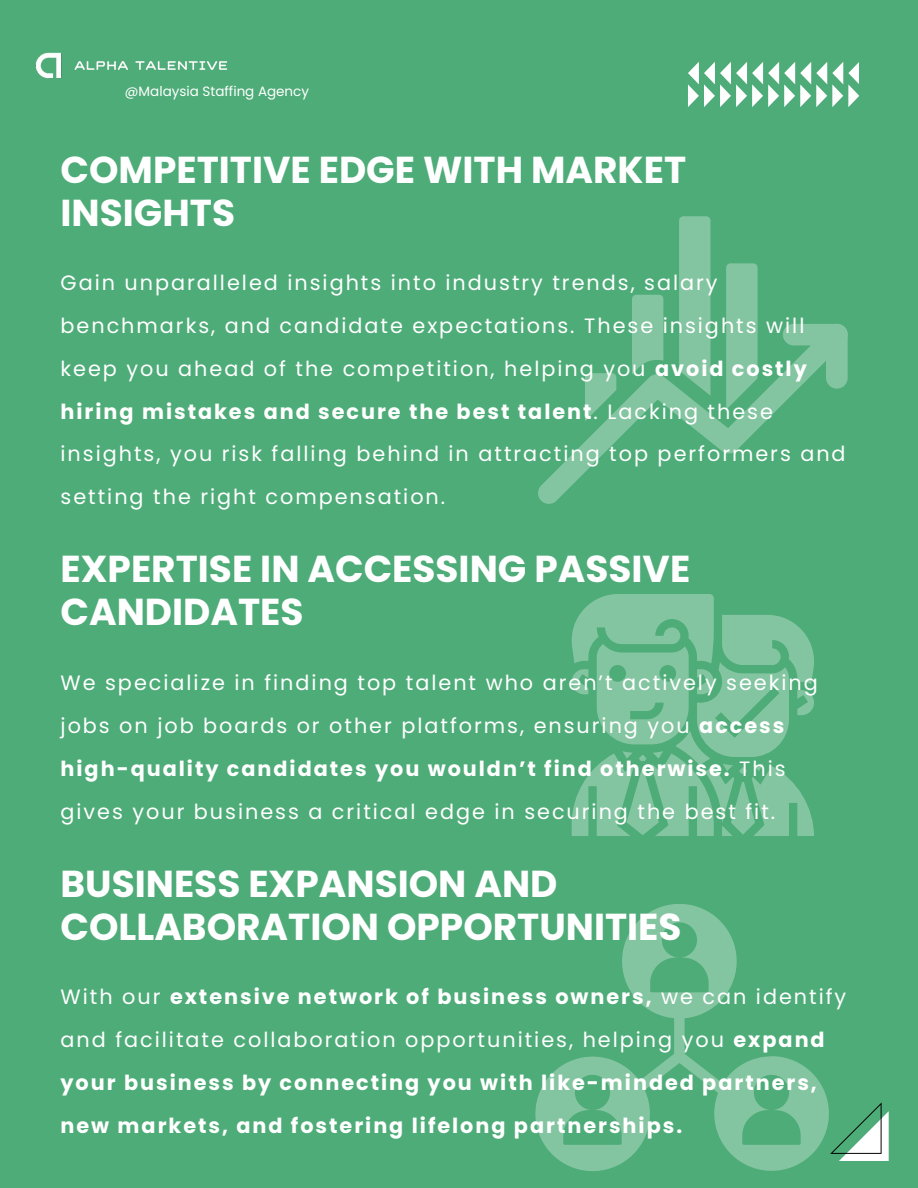
<style>
.page{position:relative;width:918px;height:1188px;background:#4eac78}
.page>*{position:absolute;margin:0;border:0;box-sizing:border-box;transform-origin:0 0}
.t1{font:700 37.5px/42.8px "Poppins";color:#fff}
.t2{font:20.85px/42.8px "Poppins";letter-spacing:.095em;color:#fff}
.t3{font:700 20.85px/42.8px "Poppins";letter-spacing:.095em;color:#fff}
.t4{font:13.5px "Poppins";color:#fff}
.s1{font-weight:700}
.s2{font-weight:400}
</style>
<div class="page">
<svg style="left:830px;top:1102px;width:59px;height:59px"></svg>
<svg style="left:688px;top:62px;width:171px;height:45px"></svg>
<img style="left:35px;top:52px;width:193px;height:27px">
<svg style="left:572px;top:594px;width:242px;height:242px"></svg>
<svg style="left:538px;top:323px;width:300px;height:181px"></svg>
<svg style="left:783px;top:324px;width:65px;height:65px"></svg>
<svg style="left:585px;top:216px;width:173px;height:205px"></svg>
<svg style="left:535px;top:904px;width:294px;height:267px"></svg>
<p class="t4" style="left:125px;top:82px;width:186px">@Malaysia Staffing Agency</p>
<p class="t1" style="left:61px;top:148px;width:627px">COMPETITIVE EDGE WITH MARKET<br>INSIGHTS</p>
<p class="t2" style="left:61px;top:262px;width:787px">Gain unparalleled insights into industry trends, salary benchmarks, and candidate expectations. These insights will keep you ahead of the competition, helping you <span class="s1">avoid costly hiring mistakes and secure the best talent</span>. Lacking these insights, you risk falling behind in attracting top performers and setting the right compensation.</p>
<h1 class="t1" style="left:61px;top:548px;width:631px">EXPERTISE IN ACCESSING PASSIVE<br>CANDIDATES</h1>
<p class="t2" style="left:61px;top:662px;width:759px">We specialize in finding top talent who aren’t actively seeking jobs on job boards or other platforms, ensuring you <span class="s1">access high-quality candidates you wouldn’t find otherwise.</span> This gives your business a critical edge in securing the best fit.</p>
<h1 class="t1" style="left:61px;top:862px;width:623px">BUSINESS EXPANSION AND<br>COLLABORATION OPPORTUNITIES</h1>
<p class="t3" style="left:61px;top:976px;width:787px"><span class="s2">With our</span> extensive network of business owners, <span class="s2">we can identify and facilitate collaboration opportunities, helping you</span> expand your business by connecting you with like-minded partners, new markets, and fostering lifelong partnerships.</p>
</div>
